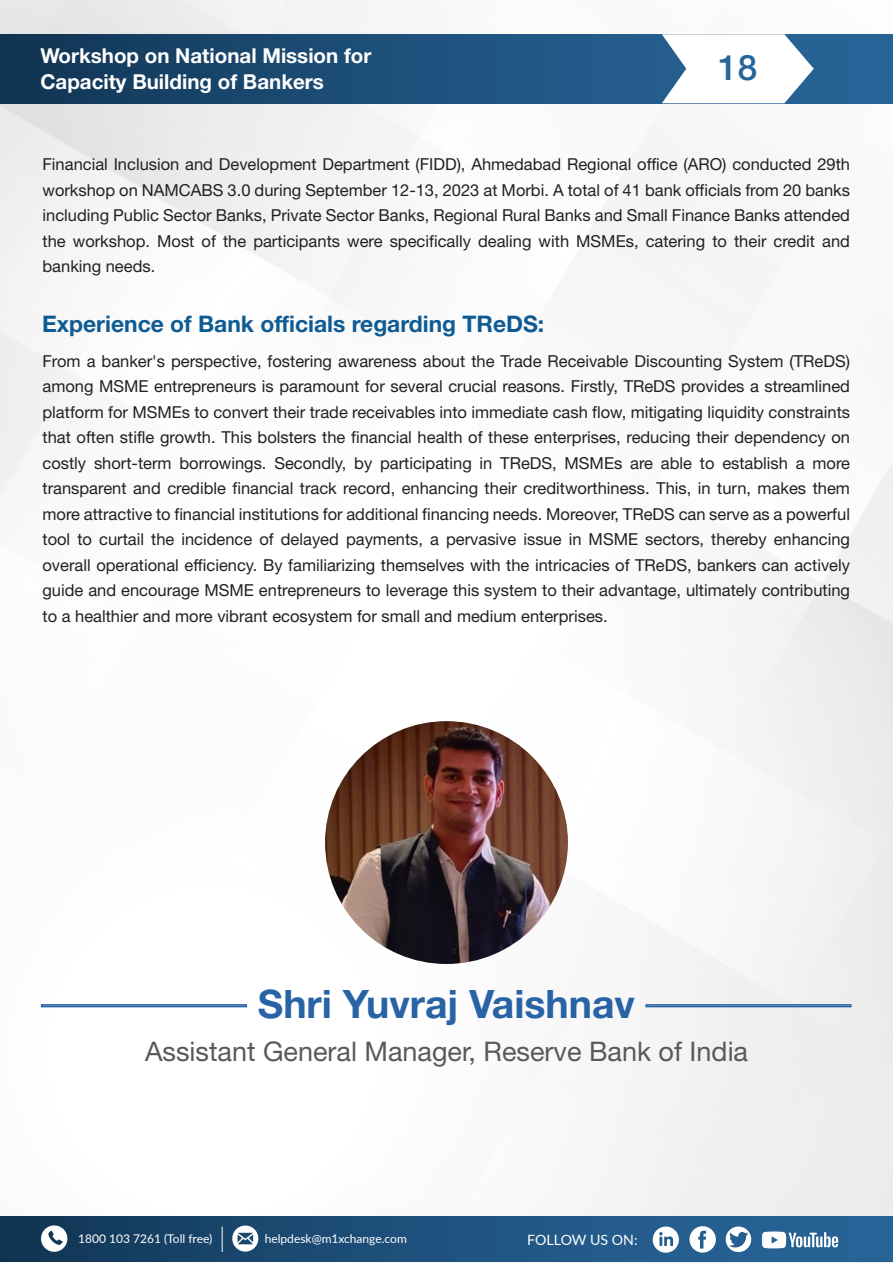
<style>
.page{position:relative;width:893px;height:1263px;background:#fff}
.page>*{position:absolute;margin:0;border:0;box-sizing:border-box;transform-origin:0 0}
.t1{font:39.15px "Helvetica Neue LT 75 Bd";color:#2763a5}
.t2{font:35.1px "Helvetica Neue LT 65 Md";color:#276497}
.t3{font:27px "Helvetica Neue LT 55 Rm";color:#58595b}
.t4{font:22.8px "Helvetica Neue LT 75 Bd";color:#0e5b94}
.t5{font:20.55px/25.5px "Helvetica Neue LT 75 Bd";color:#fff}
.t6{font:16.5px/25.5px "Helvetica Neue LT 55 Rm";color:#231f20;text-align:justify}
.t7{font:14.25px "Lato";color:#fff}
.t8{font:12px "Lato";color:#fff}
</style>
<div class="page">
<div style="left:0;top:0;width:893px;height:1263px;background:linear-gradient(to right,#fcfcfc,#f6f6f6)"></div>
<svg style="left:0;top:34px;width:893px;height:69px;background:#1c4d76"></svg>
<svg style="left:662px;top:34px;width:152px;height:69px"></svg>
<div style="left:0;top:1216px;width:893px;height:46px;background:linear-gradient(to right,#123858,#2a699f)"></div>
<svg style="left:653px;top:1226px;width:26px;height:27px"></svg>
<svg style="left:689px;top:1226px;width:27px;height:26px"></svg>
<svg style="left:726px;top:1226px;width:25px;height:26px"></svg>
<svg style="left:762px;top:1220px;width:131px;height:43px;background:#4679a4"></svg>
<svg style="left:40px;top:1224px;width:29px;height:29px"></svg>
<svg style="left:232px;top:1225px;width:26px;height:26px"></svg>
<svg style="left:222px;top:1226px;width:1px;height:26px"></svg>
<div style="left:645px;top:1004px;width:206px;height:3px;background:#fff;border:2px solid #2763a5"></div>
<div style="left:41px;top:1004px;width:206px;height:3px;background:#fff;border:2px solid #2763a5"></div>
<img style="left:325px;top:721px;width:243px;height:243px;border-radius:121px">
<p class="t5" style="left:40px;top:43px;width:333px">Workshop on National Mission for<br>Capacity Building of Bankers</p>
<h2 class="t2" style="left:718px;top:46px;width:41px">18</h2>
<p class="t6" style="left:43px;top:151px;width:809px">Financial Inclusion and Development Department (FIDD), Ahmedabad Regional office (ARO) conducted 29th workshop on NAMCABS 3.0 during September 12-13, 2023 at Morbi. A total of 41 bank officials from 20 banks including Public Sector Banks, Private Sector Banks, Regional Rural Banks and Small Finance Banks attended the workshop. Most of the participants were specifically dealing with MSMEs, catering to their credit and banking needs.</p>
<h3 class="t4" style="left:42px;top:309px;width:504px">Experience of Bank officials regarding TReDS:</h3>
<p class="t6" style="left:43px;top:348px;width:809px">From a banker's perspective, fostering awareness about the Trade Receivable Discounting System (TReDS) among MSME entrepreneurs is paramount for several crucial reasons. Firstly, TReDS provides a streamlined platform for MSMEs to convert their trade receivables into immediate cash flow, mitigating liquidity constraints that often stifle growth. This bolsters the financial health of these enterprises, reducing their dependency on costly short-term borrowings. Secondly, by participating in TReDS, MSMEs are able to establish a more transparent and credible financial track record, enhancing their creditworthiness. This, in turn, makes them more attractive to financial institutions for additional financing needs. Moreover, TReDS can serve as a powerful tool to curtail the incidence of delayed payments, a pervasive issue in MSME sectors, thereby enhancing overall operational efficiency. By familiarizing themselves with the intricacies of TReDS, bankers can actively guide and encourage MSME entrepreneurs to leverage this system to their advantage, ultimately contributing to a healthier and more vibrant ecosystem for small and medium enterprises.</p>
<h1 class="t1" style="left:258px;top:980px;width:379px">Shri Yuvraj Vaishnav</h1>
<h3 class="t3" style="left:145px;top:1035px;width:605px">Assistant General Manager, Reserve Bank of India</h3>
<p class="t8" style="left:78px;top:1230px;width:136px">1800 103 7261 (Toll free)</p>
<p class="t8" style="left:265px;top:1230px;width:144px">helpdesk@m1xchange.com</p>
<p class="t7" style="left:527px;top:1230px;width:112px">FOLLOW US ON:</p>
</div>
